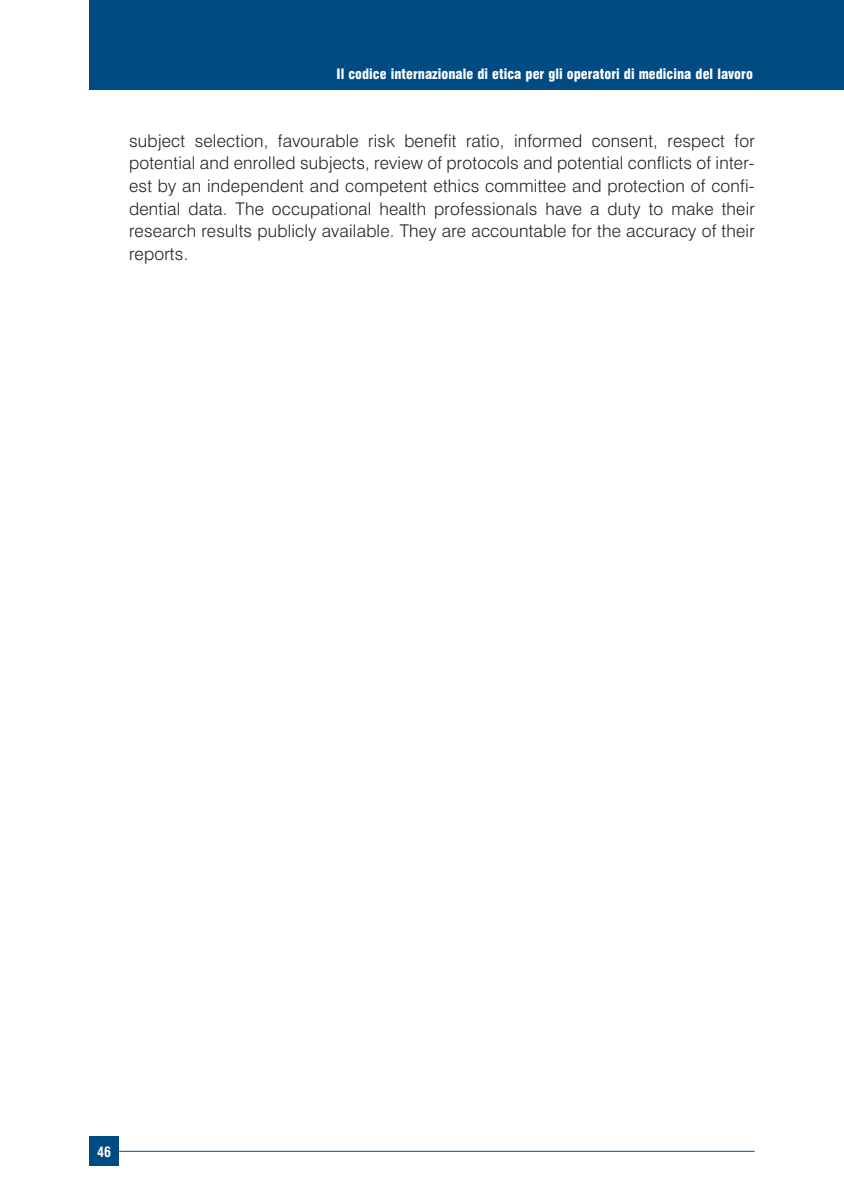
<style>
.page{position:relative;width:844px;height:1191px;background:#fff}
.page>*{position:absolute;margin:0;border:0;box-sizing:border-box;transform-origin:0 0}
.t1{font:17.5px/22.8px "Swiss 721 BTHAIAAE";letter-spacing:.01em;color:#231f20;text-align:justify}
.t2{font:14px "Swiss 721 BT Black Con HAIAAG";color:#fff}
.t3{font:14px "Swiss 721 BT Bold Con HAIAAH";color:#fff}
</style>
<div class="page">
<div style="left:89px;top:0;width:754px;height:89px;background:#004b84"></div>
<div style="left:89px;top:1136px;width:30px;height:30px;background:#004b84"></div>
<hr style="left:119px;top:1150px;width:635px;height:1px;background:#004b84">
<p class="t2" style="left:336px;top:66px;width:418px">Il codice internazionale di etica per gli operatori di medicina del lavoro</p>
<p class="t1" style="left:129px;top:129px;width:627px">subject selection, favourable risk benefit ratio, informed consent, respect for potential and enrolled subjects, review of protocols and potential conflicts of inter&shy;est by an independent and competent ethics committee and protection of confi&shy;dential data. The occupational health professionals have a duty to make their research results publicly available. They are accountable for the accuracy of their reports.</p>
<p class="t3" style="left:97px;top:1143px;width:15px">46</p>
</div>
